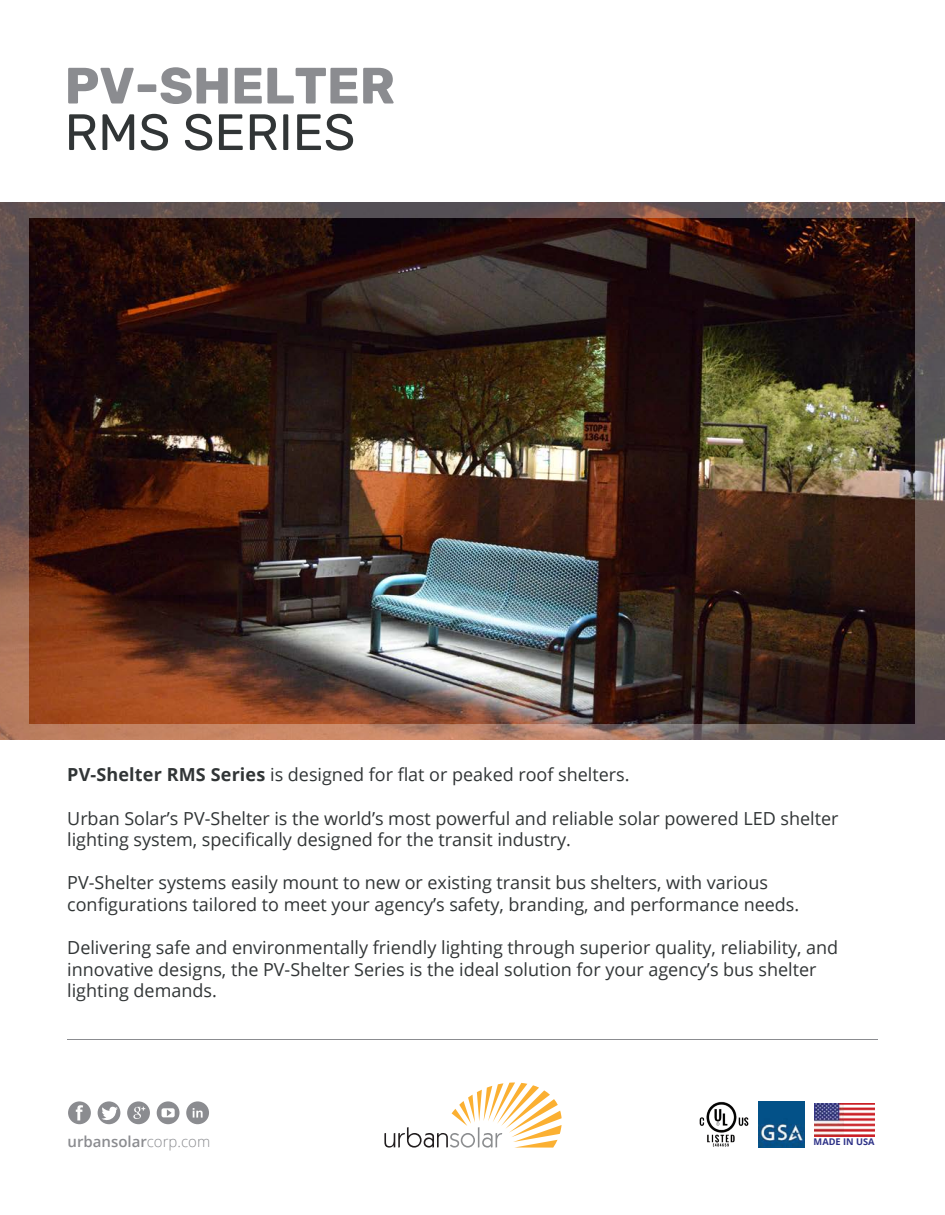
<style>
.page{position:relative;width:945px;height:1215px;background:#fff}
.page>*{position:absolute;margin:0;border:0;box-sizing:border-box;transform-origin:0 0}
.t1{font:700 51px "Rubik";color:#8b8c90}
.t2{font:51px "Rubik";color:#313536}
.t3{font:18px/21.6px "Open Sans";color:#313536}
.t4{font:600 15px "Open Sans";color:#8b8c90}
.t5{font:700 9.3px "Open Sans";color:#2e3287}
.s1{font-weight:700}
.s2{font-weight:300}
</style>
<div class="page">
<hr style="left:68px;top:1039px;width:810px;height:1px;background:#8b8c90">
<img style="left:814px;top:1103px;width:61px;height:34px">
<img style="left:758px;top:1101px;width:46px;height:46px">
<svg style="left:384px;top:1083px;width:178px;height:65px"></svg>
<div style="left:157px;top:1101px;width:22px;height:23px;background:#8b8c90;border-radius:50%"></div>
<div style="left:162px;top:1108px;width:13px;height:9px;background:#fff;border-radius:2px"></div>
<svg style="left:167px;top:1109px;width:5px;height:7px"></svg>
<div style="left:68px;top:1101px;width:23px;height:23px;background:#8b8c90;border-radius:50%"></div>
<svg style="left:76px;top:1105px;width:7px;height:15px"></svg>
<div style="left:98px;top:1101px;width:22px;height:23px;background:#8b8c90;border-radius:50%"></div>
<svg style="left:102px;top:1106px;width:16px;height:14px"></svg>
<div style="left:127px;top:1101px;width:23px;height:23px;background:#8b8c90;border-radius:50%"></div>
<svg style="left:133px;top:1107px;width:12px;height:12px"></svg>
<div style="left:186px;top:1101px;width:23px;height:23px;background:#8b8c90;border-radius:50%"></div>
<svg style="left:193px;top:1108px;width:10px;height:10px"></svg>
<img style="left:699px;top:1102px;width:50px;height:45px">
<img style="left:29px;top:218px;width:887px;height:506px">
<svg style="left:0;top:202px;width:945px;height:16px;background:#625252"></svg>
<svg style="left:0;top:724px;width:945px;height:15px;background:#a47965"></svg>
<svg style="left:916px;top:209px;width:29px;height:520px;background:#675c5b"></svg>
<svg style="left:0;top:208px;width:29px;height:529px;background:#7a5d54"></svg>
<h1 class="t1" style="left:65px;top:56px;width:332px">PV-SHELTER</h1>
<h1 class="t2" style="left:65px;top:103px;width:292px">RMS SERIES</h1>
<p class="t3" style="left:67px;top:764px;width:564px"><span class="s1">PV-Shelter RMS Series</span> is designed for flat or peaked roof shelters.</p>
<p class="t3" style="left:67px;top:807px;width:773px">Urban Solar’s PV-Shelter is the world’s most powerful and reliable solar powered LED shelter lighting system, specifically designed for the transit industry.</p>
<p class="t3" style="left:67px;top:872px;width:734px">PV-Shelter systems easily mount to new or existing transit bus shelters, with various configurations tailored to meet your agency’s safety, branding, and performance needs.</p>
<p class="t3" style="left:67px;top:936px;width:773px">Delivering safe and environmentally friendly lighting through superior quality, reliability, and innovative designs, the PV-Shelter Series is the ideal solution for your agency’s bus shelter lighting demands.</p>
<p class="t4" style="left:68px;top:1132px;width:144px">urbansolar<span class="s2">corp.com</span></p>
<p class="t5" style="left:814px;top:1135px;width:62px">MADE IN USA</p>
</div>
